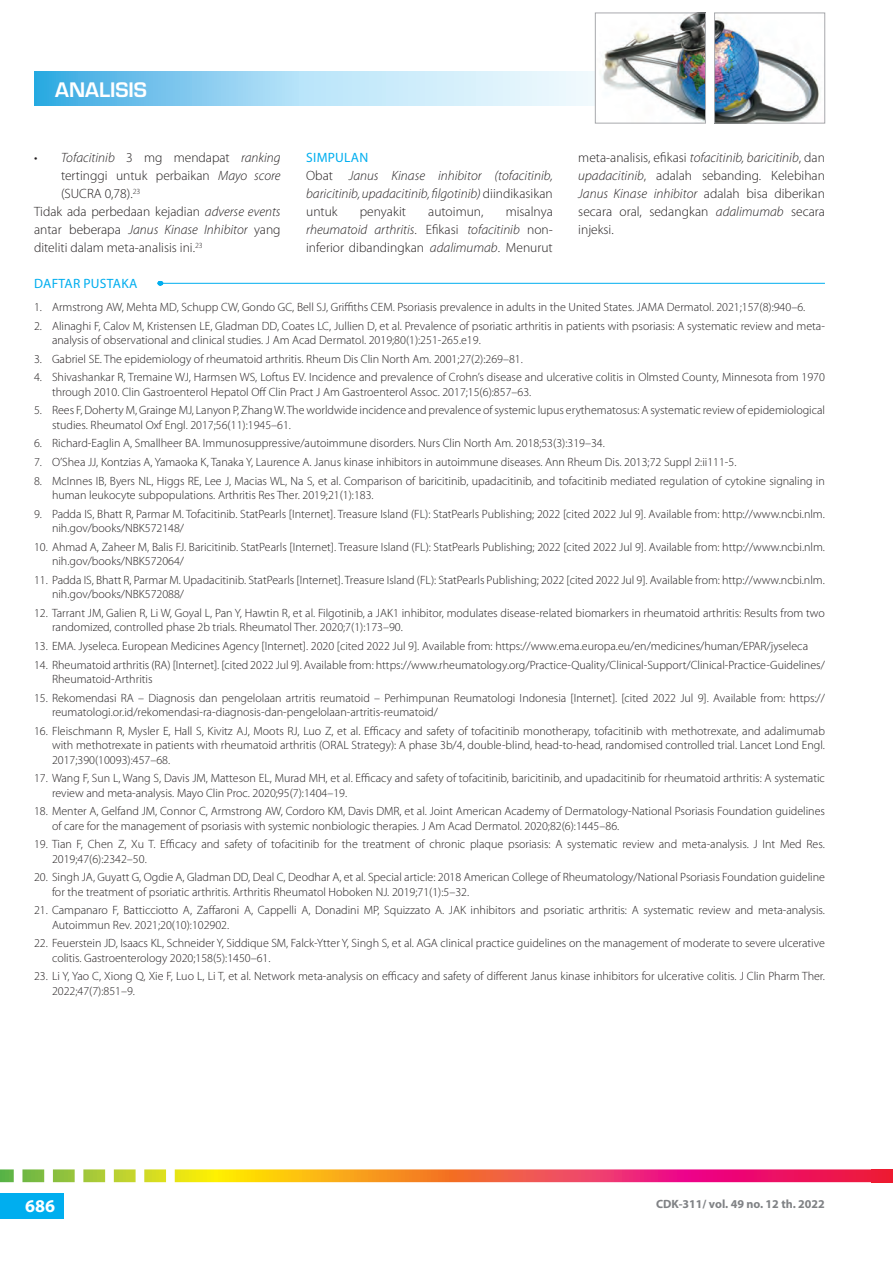
<style>
.page{position:relative;width:893px;height:1263px;background:#fff}
.page>*{position:absolute;margin:0;border:0;box-sizing:border-box;transform-origin:0 0}
.t1{font:600 19.5px "Eurostile LT Std";color:#fff}
.t2{font:700 18px "Myriad Pro";color:#fff}
.t3{font:300 13.5px/18px "Myriad Pro";color:#231f20;text-align:justify}
.t4{font:italic 300 13.5px/18px "Myriad Pro";color:#231f20}
.t5{font:13.5px "Myriad Pro";letter-spacing:.02em;color:#00aeef}
.t6{font:300 12px/14.4px "Myriad Pro";color:#231f20}
.t7{font:700 12px "Myriad Pro";color:#808285}
.s1{font-style:normal}
.s2{font-style:italic}
.s3{font-weight:400;font-style:normal;color:#00aeef}
</style>
<div class="page">
<svg style="left:34px;top:71px;width:561px;height:35px;background:#a7dbf4"></svg>
<img style="left:602px;top:15px;width:102px;height:106px">
<div style="left:595px;top:13px;width:111px;height:110px;border:1px solid #a8a9ad"></div>
<img style="left:716px;top:17px;width:103px;height:104px">
<div style="left:714px;top:13px;width:111px;height:110px;border:1px solid #a8a9ad"></div>
<div style="left:0;top:1193px;width:64px;height:25px;background:#00aeef"></div>
<svg style="left:0;top:1169px;width:893px;height:13px;background:#e87d50"></svg>
<hr style="left:157px;top:283px;width:668px;height:1px;background:#00aeef">
<p class="t1" style="left:55px;top:78px;width:93px">ANALISIS</p>
<p class="t4" style="left:34px;top:148px;width:248px"><span class="s1">•</span> Tofacitinib <span class="s1">3 mg mendapat</span> ranking</p>
<p class="t3" style="left:61px;top:167px;width:221px">tertinggi untuk perbaikan <span class="s2">Mayo score</span></p>
<p class="t3" style="left:61px;top:185px;width:81px">(SUCRA 0,78).<sup>23</sup></p>
<p class="t3" style="left:34px;top:203px;width:248px">Tidak ada perbedaan kejadian <span class="s2">adverse events</span></p>
<p class="t4" style="left:34px;top:220px;width:248px"><span class="s1">antar beberapa</span> Janus Kinase Inhibitor <span class="s1">yang</span></p>
<p class="t3" style="left:34px;top:239px;width:170px">diteliti dalam meta-analisis ini.<sup>23</sup></p>
<p class="t4" style="left:306px;top:148px;width:248px"><span class="s3">SIMPULAN<br></span><span class="s1">Obat</span> Janus Kinase inhibitor (tofacitinib, baricitinib, upadacitinib, filgotinib) <span class="s1">diindikasikan untuk</span></p>
<p class="t3" style="left:306px;top:203px;width:248px;text-indent:200px">misalnya <span class="s2">rheumatoid arthritis</span>. Efikasi <span class="s2">tofacitinib</span> non&shy;inferior dibandingkan <span class="s2">adalimumab</span>. Menurut</p>
<p class="t3" style="left:360px;top:203px;width:48px">penyakit</p>
<p class="t3" style="left:428px;top:203px;width:57px">autoimun,</p>
<p class="t3" style="left:578px;top:149px;width:248px">meta-analisis, efikasi <span class="s2">tofacitinib, baricitinib</span>, dan <span class="s2">upadacitinib</span>, adalah sebanding. Kelebihan <span class="s2">Janus Kinase inhibitor</span> adalah bisa diberikan secara oral, sedangkan <span class="s2">adalimumab</span> secara injeksi.</p>
<p class="t5" style="left:34px;top:275px;width:105px">DAFTAR PUSTAKA</p>
<p class="t6" style="left:34px;top:300px;width:773px">1. Armstrong AW, Mehta MD, Schupp CW, Gondo GC, Bell SJ, Griffiths CEM. Psoriasis prevalence in adults in the United States. JAMA Dermatol. 2021;157(8):940–6.</p>
<p class="t6" style="left:52px;top:319px;width:774px;text-indent:-18px">2. Alinaghi F, Calov M, Kristensen LE, Gladman DD, Coates LC, Jullien D, et al. Prevalence of psoriatic arthritis in patients with psoriasis: A systematic review and meta&shy;analysis of observational and clinical studies. J Am Acad Dermatol. 2019;80(1):251-265.e19.</p>
<p class="t6" style="left:34px;top:352px;width:490px">3. Gabriel SE. The epidemiology of rheumatoid arthritis. Rheum Dis Clin North Am. 2001;27(2):269–81.</p>
<p class="t6" style="left:52px;top:370px;width:774px;text-indent:-18px">4. Shivashankar R, Tremaine WJ, Harmsen WS, Loftus EV. Incidence and prevalence of Crohn’s disease and ulcerative colitis in Olmsted County, Minnesota from 1970 through 2010. Clin Gastroenterol Hepatol Off Clin Pract J Am Gastroenterol Assoc. 2017;15(6):857–63.</p>
<p class="t6" style="left:52px;top:403px;width:774px;text-indent:-18px">5. Rees F, Doherty M, Grainge MJ, Lanyon P, Zhang W. The worldwide incidence and prevalence of systemic lupus erythematosus: A systematic review of epidemiological studies. Rheumatol Oxf Engl. 2017;56(11):1945–61.</p>
<p class="t6" style="left:34px;top:436px;width:572px">6. Richard-Eaglin A, Smallheer BA. Immunosuppressive/autoimmune disorders. Nurs Clin North Am. 2018;53(3):319–34.</p>
<p class="t6" style="left:34px;top:455px;width:704px">7. O’Shea JJ, Kontzias A, Yamaoka K, Tanaka Y, Laurence A. Janus kinase inhibitors in autoimmune diseases. Ann Rheum Dis. 2013;72 Suppl 2:ii111-5.</p>
<p class="t6" style="left:52px;top:474px;width:774px;text-indent:-18px">8. McInnes IB, Byers NL, Higgs RE, Lee J, Macias WL, Na S, et al. Comparison of baricitinib, upadacitinib, and tofacitinib mediated regulation of cytokine signaling in human leukocyte subpopulations. Arthritis Res Ther. 2019;21(1):183.</p>
<p class="t6" style="left:52px;top:507px;width:774px;text-indent:-18px">9. Padda IS, Bhatt R, Parmar M. Tofacitinib. StatPearls [Internet]. Treasure Island (FL): StatPearls Publishing; 2022 [cited 2022 Jul 9]. Available from: http://www.ncbi.nlm. nih.gov/books/NBK572148/</p>
<p class="t6" style="left:52px;top:540px;width:774px;text-indent:-18px">10. Ahmad A, Zaheer M, Balis FJ. Baricitinib. StatPearls [Internet]. Treasure Island (FL): StatPearls Publishing; 2022 [cited 2022 Jul 9]. Available from: http://www.ncbi.nlm. nih.gov/books/NBK572064/</p>
<p class="t6" style="left:52px;top:573px;width:774px;text-indent:-18px">11. Padda IS, Bhatt R, Parmar M. Upadacitinib. StatPearls [Internet]. Treasure Island (FL): StatPearls Publishing; 2022 [cited 2022 Jul 9]. Available from: http://www.ncbi.nlm. nih.gov/books/NBK572088/</p>
<p class="t6" style="left:52px;top:606px;width:774px;text-indent:-18px">12. Tarrant JM, Galien R, Li W, Goyal L, Pan Y, Hawtin R, et al. Filgotinib, a JAK1 inhibitor, modulates disease-related biomarkers in rheumatoid arthritis: Results from two randomized, controlled phase 2b trials. Rheumatol Ther. 2020;7(1):173–90.</p>
<p class="t6" style="left:34px;top:639px;width:776px">13. EMA. Jyseleca. European Medicines Agency [Internet]. 2020 [cited 2022 Jul 9]. Available from: https://www.ema.europa.eu/en/medicines/human/EPAR/jyseleca</p>
<p class="t6" style="left:52px;top:658px;width:774px;text-indent:-18px">14. Rheumatoid arthritis (RA) [Internet]. [cited 2022 Jul 9]. Available from: https://www.rheumatology.org/Practice-Quality/Clinical-Support/Clinical-Practice-Guidelines/<br>Rheumatoid-Arthritis</p>
<p class="t6" style="left:52px;top:691px;width:774px;text-indent:-18px">15. Rekomendasi RA – Diagnosis dan pengelolaan artritis reumatoid – Perhimpunan Reumatologi Indonesia [Internet]. [cited 2022 Jul 9]. Available from: https:// reumatologi.or.id/rekomendasi-ra-diagnosis-dan-pengelolaan-artritis-reumatoid/</p>
<p class="t6" style="left:52px;top:724px;width:774px;text-align:justify;text-indent:-18px">16. Fleischmann R, Mysler E, Hall S, Kivitz AJ, Moots RJ, Luo Z, et al. Efficacy and safety of tofacitinib monotherapy, tofacitinib with methotrexate, and adalimumab with methotrexate in patients with rheumatoid arthritis (ORAL Strategy): A phase 3b/4, double-blind, head-to-head, randomised controlled trial. Lancet Lond Engl.<br>2017;390(10093):457–68.</p>
<p class="t6" style="left:52px;top:771px;width:774px;text-indent:-18px">17. Wang F, Sun L, Wang S, Davis JM, Matteson EL, Murad MH, et al. Efficacy and safety of tofacitinib, baricitinib, and upadacitinib for rheumatoid arthritis: A systematic review and meta-analysis. Mayo Clin Proc. 2020;95(7):1404–19.</p>
<p class="t6" style="left:52px;top:804px;width:774px;text-indent:-18px">18. Menter A, Gelfand JM, Connor C, Armstrong AW, Cordoro KM, Davis DMR, et al. Joint American Academy of Dermatology-National Psoriasis Foundation guidelines of care for the management of psoriasis with systemic nonbiologic therapies. J Am Acad Dermatol. 2020;82(6):1445–86.</p>
<p class="t6" style="left:52px;top:837px;width:774px;text-indent:-18px">19. Tian F, Chen Z, Xu T. Efficacy and safety of tofacitinib for the treatment of chronic plaque psoriasis: A systematic review and meta-analysis. J Int Med Res.<br>2019;47(6):2342–50.</p>
<p class="t6" style="left:52px;top:870px;width:774px;text-indent:-18px">20. Singh JA, Guyatt G, Ogdie A, Gladman DD, Deal C, Deodhar A, et al. Special article: 2018 American College of Rheumatology/National Psoriasis Foundation guideline for the treatment of psoriatic arthritis. Arthritis Rheumatol Hoboken NJ. 2019;71(1):5–32.</p>
<p class="t6" style="left:52px;top:903px;width:774px;text-indent:-18px">21. Campanaro F, Batticciotto A, Zaffaroni A, Cappelli A, Donadini MP, Squizzato A. JAK inhibitors and psoriatic arthritis: A systematic review and meta-analysis.<br>Autoimmun Rev. 2021;20(10):102902.</p>
<p class="t6" style="left:52px;top:936px;width:774px;text-indent:-18px">22. Feuerstein JD, Isaacs KL, Schneider Y, Siddique SM, Falck-Ytter Y, Singh S, et al. AGA clinical practice guidelines on the management of moderate to severe ulcerative colitis. Gastroenterology 2020;158(5):1450–61.</p>
<p class="t6" style="left:52px;top:969px;width:774px;text-indent:-18px">23. Li Y, Yao C, Xiong Q, Xie F, Luo L, Li T, et al. Network meta-analysis on efficacy and safety of different Janus kinase inhibitors for ulcerative colitis. J Clin Pharm Ther.<br>2022;47(7):851–9.</p>
<p class="t2" style="left:25px;top:1194px;width:31px">686</p>
<p class="t7" style="left:656px;top:1196px;width:170px">CDK-311/ vol. 49 no. 12 th. 2022</p>
</div>
